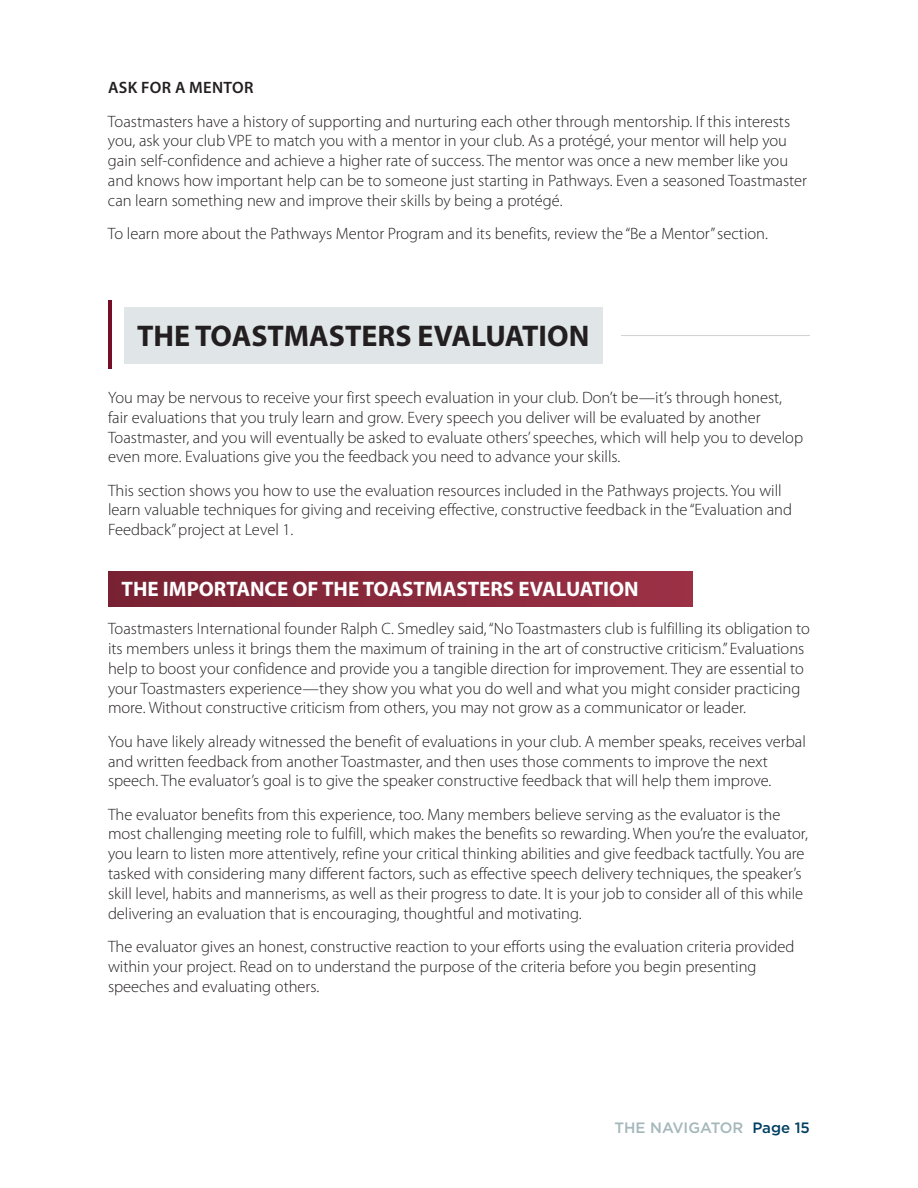
<style>
.page{position:relative;width:918px;height:1188px;background:#fff}
.page>*{position:absolute;margin:0;border:0;box-sizing:border-box;transform-origin:0 0}
.t1{font:700 30px "Myriad Pro";color:#231f20}
.t2{font:700 21px "Myriad Pro";color:#fff}
.t3{font:300 16.5px/19.8px "Myriad Pro";color:#231f20}
.t4{font:600 16.5px "Myriad Pro";letter-spacing:.02em;color:#231f20}
.t5{font:500 15px "Gotham";color:#a4b7ba}
.s1{color:#003f61}
</style>
<div class="page">
<div style="left:125px;top:307px;width:478px;height:57px;background:#e0e6e7"></div>
<hr style="left:621px;top:335px;width:189px;height:1px;background:#d1d2d4">
<div style="left:108px;top:572px;width:585px;height:34px;background:linear-gradient(to right,#723,#9c3146)"></div>
<hr style="left:108px;top:300px;width:3px;height:68px;background:#770e28">
<p class="t4" style="left:108px;top:79px;width:147px">ASK FOR A MENTOR</p>
<p class="t3" style="left:108px;top:112px;width:701px">Toastmasters have a history of supporting and nurturing each other through mentorship. If this interests you, ask your club VPE to match you with a mentor in your club. As a protégé, your mentor will help you gain self-confidence and achieve a higher rate of success. The mentor was once a new member like you and knows how important help can be to someone just starting in Pathways. Even a seasoned Toastmaster can learn something new and improve their skills by being a protégé.</p>
<p class="t3" style="left:108px;top:224px;width:662px">To learn more about the Pathways Mentor Program and its benefits, review the “Be a Mentor” section.</p>
<h1 class="t1" style="left:137px;top:319px;width:454px">THE TOASTMASTERS EVALUATION</h1>
<p class="t3" style="left:108px;top:388px;width:697px">You may be nervous to receive your first speech evaluation in your club. Don’t be—it’s through honest, fair evaluations that you truly learn and grow. Every speech you deliver will be evaluated by another Toastmaster, and you will eventually be asked to evaluate others’ speeches, which will help you to develop even more. Evaluations give you the feedback you need to advance your skills.</p>
<p class="t3" style="left:108px;top:481px;width:685px">This section shows you how to use the evaluation resources included in the Pathways projects. You will learn valuable techniques for giving and receiving effective, constructive feedback in the “Evaluation and<br>Feedback” project at Level 1.</p>
<p class="t2" style="left:122px;top:577px;width:519px">THE IMPORTANCE OF THE TOASTMASTERS EVALUATION</p>
<p class="t3" style="left:108px;top:619px;width:703px">Toastmasters International founder Ralph C. Smedley said, “No Toastmasters club is fulfilling its obligation to its members unless it brings them the maximum of training in the art of constructive criticism.” Evaluations help to boost your confidence and provide you a tangible direction for improvement. They are essential to your Toastmasters experience—they show you what you do well and what you might consider practicing more. Without constructive criticism from others, you may not grow as a communicator or leader.</p>
<p class="t3" style="left:108px;top:732px;width:699px">You have likely already witnessed the benefit of evaluations in your club. A member speaks, receives verbal and written feedback from another Toastmaster, and then uses those comments to improve the next speech. The evaluator’s goal is to give the speaker constructive feedback that will help them improve.</p>
<p class="t3" style="left:108px;top:805px;width:701px">The evaluator benefits from this experience, too. Many members believe serving as the evaluator is the most challenging meeting role to fulfill, which makes the benefits so rewarding. When you’re the evaluator, you learn to listen more attentively, refine your critical thinking abilities and give feedback tactfully. You are tasked with considering many different factors, such as effective speech delivery techniques, the speaker’s skill level, habits and mannerisms, as well as their progress to date. It is your job to consider all of this while delivering an evaluation that is encouraging, thoughtful and motivating.</p>
<p class="t3" style="left:108px;top:937px;width:688px">The evaluator gives an honest, constructive reaction to your efforts using the evaluation criteria provided within your project. Read on to understand the purpose of the criteria before you begin presenting speeches and evaluating others.</p>
<p class="t5" style="left:615px;top:1118px;width:197px">THE NAVIGATOR <span class="s1">Page 15</span></p>
</div>
